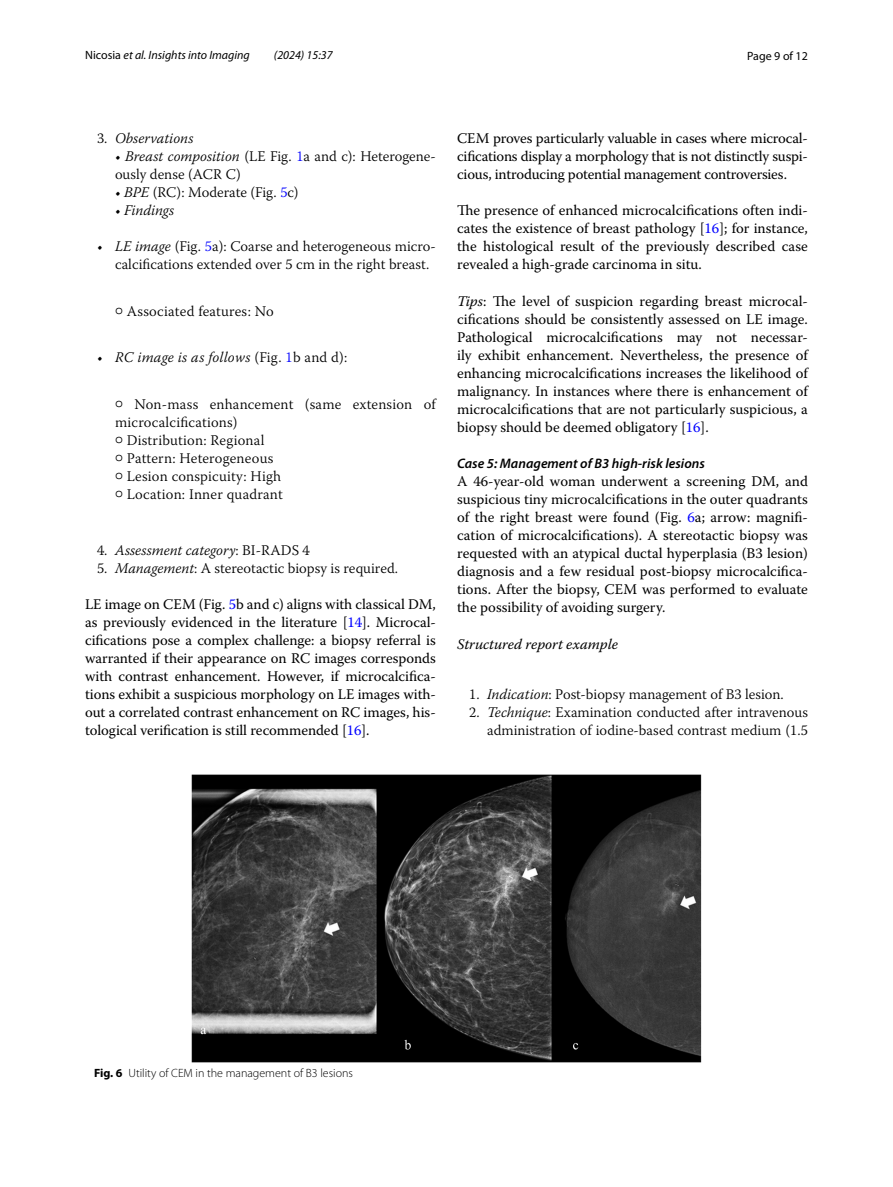
<style>
.page{position:relative;width:893px;height:1187px;background:#fff}
.page>*{position:absolute;margin:0;border:0;box-sizing:border-box;transform-origin:0 0}
.t1{font:14.7px/18px "Warnock Pro";color:#000;text-align:justify}
.t2{font:300 14.7px/18px "Warnock Pro";color:#000}
.t3{font:italic 300 14.7px "Warnock Pro";color:#000}
.t4{font:italic 14.7px "Warnock Pro";color:#000}
.t5{font:italic 600 13.8px "Myriad Pro";color:#000}
.t6{font:300 12px "Myriad Pro";color:#000}
.t7{font:italic 12px "Myriad Pro";color:#000}
.t8{font:12px "Myriad Pro";color:#000}
.s1{font-style:normal}
.s2{font-style:italic}
.s3{color:#00f}
.s4{font-family:"Code 2000";font-weight:400}
.s5{font-style:normal;color:#00f}
.s6{font-weight:700}
</style>
<div class="page">
<img style="left:191px;top:774px;width:511px;height:288px">
<p class="t7" style="left:85px;top:48px;width:166px"><span class="s1">Nicosia</span> et al. Insights into Imaging</p>
<p class="t7" style="left:274px;top:48px;width:60px">(2024) 15:37</p>
<p class="t8" style="left:747px;top:48px;width:62px">Page 9 of 12</p>
<p class="t3" style="left:97px;top:129px;width:98px"><span class="s1">3.</span> Observations</p>
<p class="t2" style="left:115px;top:146px;width:322px">• <span class="s2">Breast composition</span> (LE Fig. <span class="s3">1</span>a and c): Heterogene&shy;ously dense (ACR C)</p>
<p class="t2" style="left:115px;top:182px;width:185px">• <span class="s2">BPE</span> (RC): Moderate (Fig. <span class="s3">5</span>c)</p>
<p class="t3" style="left:115px;top:201px;width:61px"><span class="s1">•</span> Findings</p>
<p class="t2" style="left:115px;top:237px;width:322px;text-indent:-18px">• <span class="s2">LE image</span> (Fig. <span class="s3">5</span>a): Coarse and heterogeneous micro&shy;calcifications extended over 5 cm in the right breast.</p>
<p class="t2" style="left:115px;top:301px;width:160px"><span class="s4">◦</span> Associated features: No</p>
<p class="t3" style="left:97px;top:348px;width:252px"><span class="s1">•</span> RC image is as follows <span class="s1">(Fig.</span> <span class="s5">1</span><span class="s1">b and d):</span></p>
<p class="t2" style="left:115px;top:395px;width:322px"><span class="s4">◦</span> Non-mass enhancement (same extension of microcalcifications)<br><span class="s4">◦</span> Distribution: Regional<br><span class="s4">◦</span> Pattern: Heterogeneous<br><span class="s4">◦</span> Lesion conspicuity: High<br><span class="s4">◦</span> Location: Inner quadrant</p>
<p class="t3" style="left:97px;top:541px;width:214px"><span class="s1">4.</span> Assessment category<span class="s1">: BI-RADS 4</span></p>
<p class="t2" style="left:97px;top:558px;width:303px">5. <span class="s2">Management</span>: A stereotactic biopsy is required.</p>
<p class="t1" style="left:85px;top:595px;width:352px">LE image on CEM (Fig. <span class="s3">5</span>b and c) aligns with classical DM, as previously evidenced in the literature [<span class="s3">14</span>]. Microcal&shy;cifications pose a complex challenge: a biopsy referral is warranted if their appearance on RC images corresponds with contrast enhancement. However, if microcalcifica&shy;tions exhibit a suspicious morphology on LE images with&shy;out a correlated contrast enhancement on RC images, his&shy;tological verification is still recommended [<span class="s3">16</span>].</p>
<p class="t1" style="left:457px;top:128px;width:352px">CEM proves particularly valuable in cases where microcal&shy;cifications display a morphology that is not distinctly suspi&shy;cious, introducing potential management controversies.</p>
<p class="t1" style="left:457px;top:201px;width:352px">The presence of enhanced microcalcifications often indi&shy;cates the existence of breast pathology [<span class="s3">16</span>]; for instance, the histological result of the previously described case revealed a high-grade carcinoma in situ.</p>
<p class="t1" style="left:457px;top:292px;width:352px"><span class="s2">Tips</span>: The level of suspicion regarding breast microcal&shy;cifications should be consistently assessed on LE image.<br>Pathological microcalcifications may not necessar&shy;ily exhibit enhancement. Nevertheless, the presence of enhancing microcalcifications increases the likelihood of malignancy. In instances where there is enhancement of microcalcifications that are not particularly suspicious, a biopsy should be deemed obligatory [<span class="s3">16</span>].</p>
<p class="t5" style="left:457px;top:455px;width:249px">Case 5: Management of B3 high‑risk lesions</p>
<p class="t1" style="left:457px;top:472px;width:352px">A 46-year-old woman underwent a screening DM, and suspicious tiny microcalcifications in the outer quadrants of the right breast were found (Fig. <span class="s3">6</span>a; arrow: magnifi&shy;cation of microcalcifications). A stereotactic biopsy was requested with an atypical ductal hyperplasia (B3 lesion) diagnosis and a few residual post-biopsy microcalcifica&shy;tions. After the biopsy, CEM was performed to evaluate the possibility of avoiding surgery.</p>
<p class="t4" style="left:457px;top:635px;width:162px">Structured report example</p>
<p class="t2" style="left:469px;top:685px;width:316px">1. <span class="s2">Indication</span>: Post-biopsy management of B3 lesion.</p>
<p class="t2" style="left:469px;top:703px;width:340px;text-align:right">2. <span class="s2">Technique</span>: Examination conducted after intravenous administration of iodine-based contrast medium (1.5</p>
<p class="t6" style="left:94px;top:1066px;width:260px"><span class="s6">Fig. 6</span> Utility of CEM in the management of B3 lesions</p>
</div>
